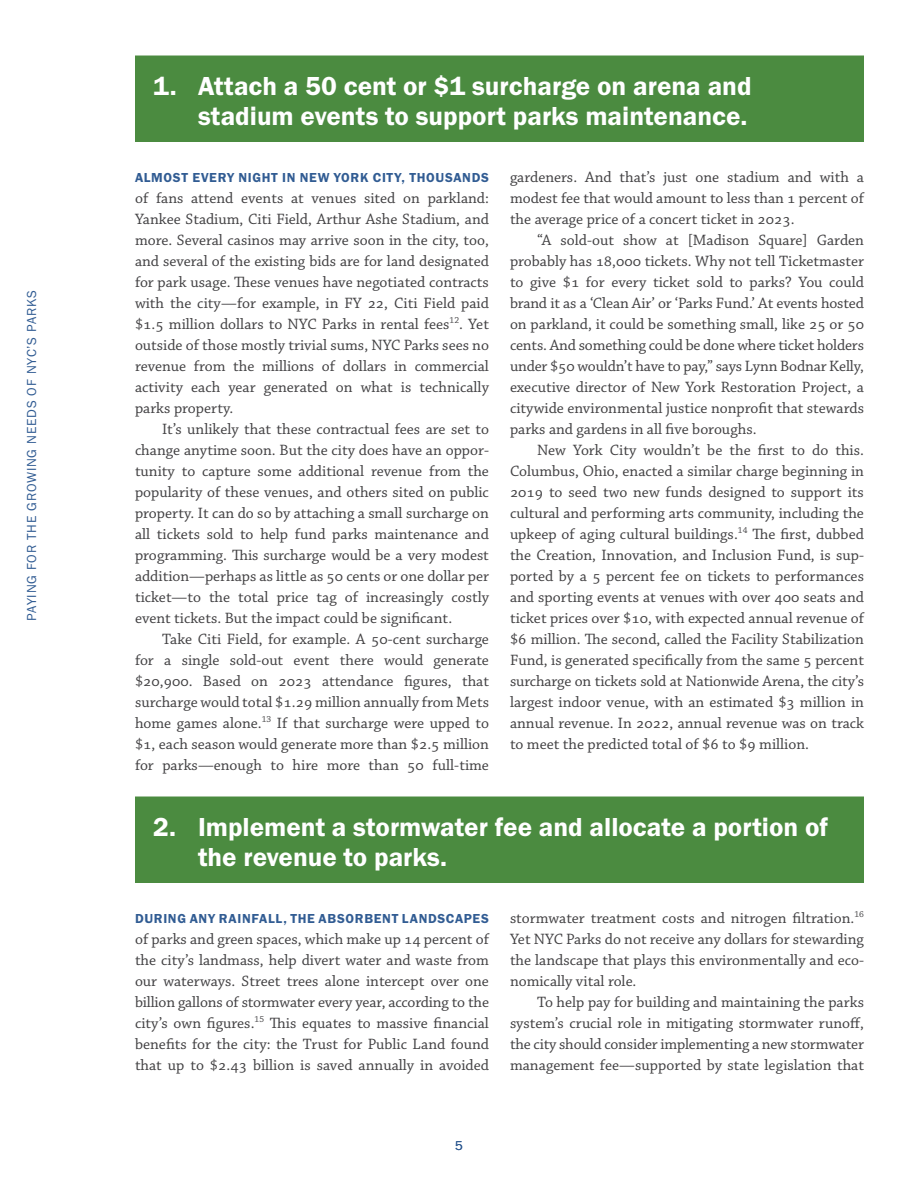
<style>
.page{position:relative;width:918px;height:1188px;background:#fff}
.page>*{position:absolute;margin:0;border:0;box-sizing:border-box;transform-origin:0 0}
.IDEA_SUBHEAD{font:27px/30px "Franklin Gothic URW Dem";color:#fff;text-align:right}
.CUF_Body_Copy{font:15.75px/21px "Chaparral Pro";color:#414042;text-align:justify}
.CUF_Body_Copy_1st{font:15.75px/21px "Chaparral Pro";color:#414042;text-align:justify}
.CUF_Body_Copy_1st-2{font:13.5px "Franklin Gothic URW Dem";letter-spacing:.05em;color:#315c93}
.t1{font:13.5px "Franklin Gothic URW Boo";letter-spacing:.06em;color:#315c93}
.t2{font:13.2px "Franklin Gothic URW Boo";color:#315c93}
</style>
<div class="page">
<div style="left:135px;top:58px;width:729px;height:84px;background:#4b8b40"></div>
<hr style="left:135px;top:56px;width:729px;height:3px;background:#4b8b40">
<div style="left:135px;top:800px;width:729px;height:84px;background:#4b8b40"></div>
<hr style="left:135px;top:797px;width:729px;height:3px;background:#4b8b40">
<p class="t1" style="left:23px;top:621px;width:332px;rotate:-90deg">PAYING FOR THE GROWING NEEDS OF NYC’S PARKS</p>
<p class="IDEA_SUBHEAD" style="left:153px;top:70px;width:600px">1. Attach a 50 cent or $1 surcharge on arena and stadium events to support parks maintenance.</p>
<p class="CUF_Body_Copy_1st-2" style="left:135px;top:169px;width:355px">ALMOST EVERY NIGHT IN NEW YORK CITY, THOUSANDS</p>
<p class="CUF_Body_Copy_1st" style="left:135px;top:188px;width:356px">of fans attend events at venues sited on parkland:<br>Yankee Stadium, Citi Field, Arthur Ashe Stadium, and more. Several casinos may arrive soon in the city, too, and several of the existing bids are for land designated for park usage. These venues have negotiated contracts with the city—for example, in FY 22, Citi Field paid $1.5 million dollars to NYC Parks in rental fees<sup>12</sup>. Yet outside of those mostly trivial sums, NYC Parks sees no revenue from the millions of dollars in commercial activity each year generated on what is technically parks property.</p>
<p class="CUF_Body_Copy" style="left:135px;top:419px;width:356px;text-indent:27px">It’s unlikely that these contractual fees are set to change anytime soon. But the city does have an oppor&shy;tunity to capture some additional revenue from the popularity of these venues, and others sited on public property. It can do so by attaching a small surcharge on all tickets sold to help fund parks maintenance and programming. This surcharge would be a very modest addition—perhaps as little as 50 cents or one dollar per ticket—to the total price tag of increasingly costly event tickets. But the impact could be significant.</p>
<p class="CUF_Body_Copy" style="left:135px;top:629px;width:356px;text-indent:27px">Take Citi Field, for example. A 50-cent surcharge for a single sold-out event there would generate $20,900. Based on 2023 attendance figures, that surcharge would total $1.29 million annually from Mets home games alone.<sup>13</sup> If that surcharge were upped to $1, each season would generate more than $2.5 million for parks—enough to hire more than 50 full-time</p>
<p class="CUF_Body_Copy" style="left:510px;top:167px;width:356px">gardeners. And that’s just one stadium and with a modest fee that would amount to less than 1 percent of the average price of a concert ticket in 2023.</p>
<p class="CUF_Body_Copy" style="left:510px;top:230px;width:356px;text-indent:27px">“A sold-out show at [Madison Square] Garden probably has 18,000 tickets. Why not tell Ticketmaster to give $1 for every ticket sold to parks? You could brand it as a ‘Clean Air’ or ‘Parks Fund.’ At events hosted on parkland, it could be something small, like 25 or 50 cents. And something could be done where ticket holders under $50 wouldn’t have to pay,” says Lynn Bodnar Kelly, executive director of New York Restoration Project, a citywide environmental justice nonprofit that stewards parks and gardens in all five boroughs.</p>
<p class="CUF_Body_Copy" style="left:510px;top:440px;width:356px;text-indent:27px">New York City wouldn’t be the first to do this.<br>Columbus, Ohio, enacted a similar charge beginning in 2019 to seed two new funds designed to support its cultural and performing arts community, including the upkeep of aging cultural buildings.<sup>14</sup> The first, dubbed the Creation, Innovation, and Inclusion Fund, is sup&shy;ported by a 5 percent fee on tickets to performances and sporting events at venues with over 400 seats and ticket prices over $10, with expected annual revenue of $6 million. The second, called the Facility Stabilization Fund, is generated specifically from the same 5 percent surcharge on tickets sold at Nationwide Arena, the city’s largest indoor venue, with an estimated $3 million in annual revenue. In 2022, annual revenue was on track to meet the predicted total of $6 to $9 million.</p>
<p class="IDEA_SUBHEAD" style="left:198px;top:811px;width:632px;text-align:left;text-indent:-45px">2. Implement a stormwater fee and allocate a portion of the revenue to parks.</p>
<p class="CUF_Body_Copy_1st-2" style="left:135px;top:910px;width:356px">DURING ANY RAINFALL, THE ABSORBENT LANDSCAPES</p>
<p class="CUF_Body_Copy_1st" style="left:135px;top:929px;width:356px">of parks and green spaces, which make up 14 percent of the city’s landmass, help divert water and waste from our waterways. Street trees alone intercept over one billion gallons of stormwater every year, according to the city’s own figures.<sup>15</sup> This equates to massive financial benefits for the city: the Trust for Public Land found that up to $2.43 billion is saved annually in avoided</p>
<p class="CUF_Body_Copy_1st" style="left:510px;top:908px;width:356px">stormwater treatment costs and nitrogen filtration.<sup>16<br></sup>Yet NYC Parks do not receive any dollars for stewarding the landscape that plays this environmentally and eco&shy;nomically vital role.</p>
<p class="CUF_Body_Copy" style="left:510px;top:992px;width:356px;text-indent:27px">To help pay for building and maintaining the parks system’s crucial role in mitigating stormwater runoff, the city should consider implementing a new stormwater management fee—supported by state legislation that</p>
<p class="t2" style="left:455px;top:1138px;width:9px">5</p>
</div>
